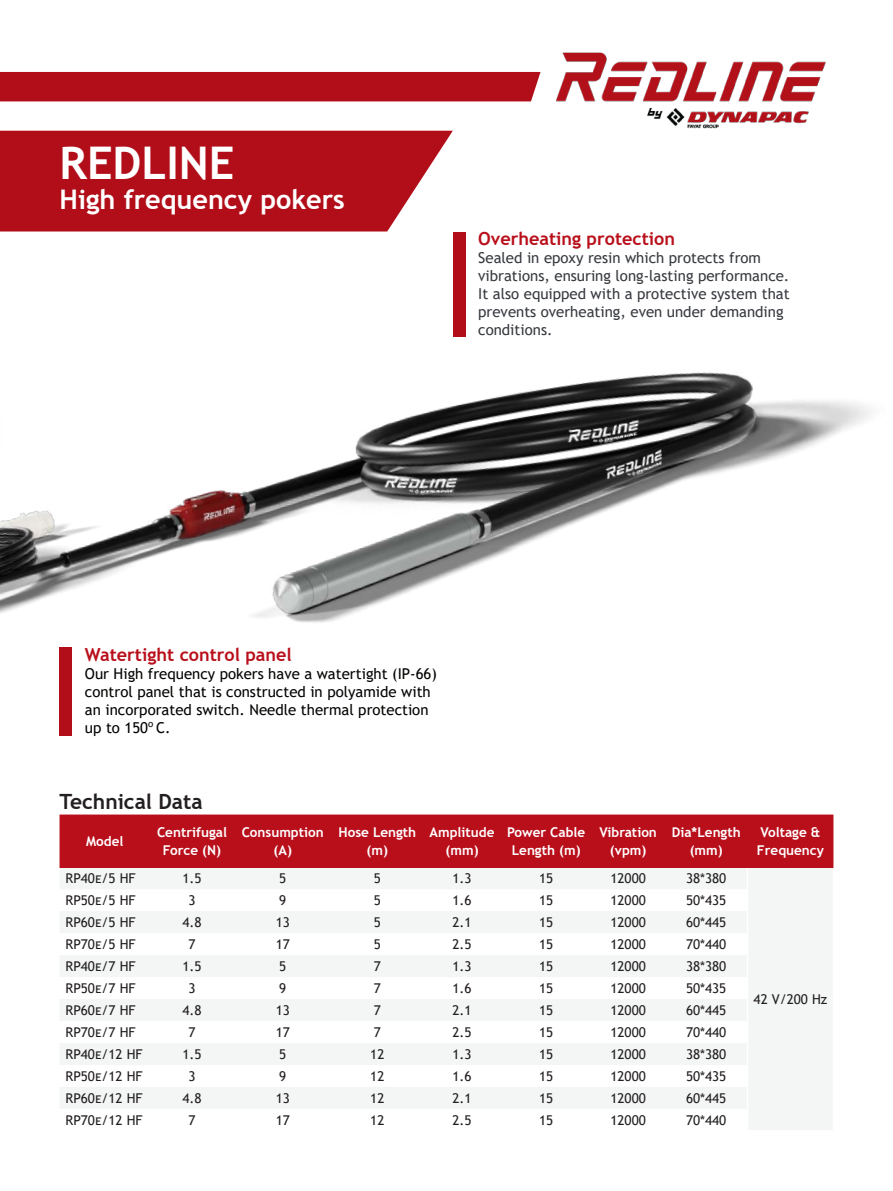
<style>
.page{position:relative;width:893px;height:1191px;background:#fff}
.page>*{position:absolute;margin:0;border:0;box-sizing:border-box;transform-origin:0 0}
.t1{font:700 45px "Trebuchet MS";color:#fff}
.t2{font:700 27px "Trebuchet MS";color:#fff}
.t3{font:700 21px "Trebuchet MS";color:#231f20}
.t4{font:700 18px "Trebuchet MS";color:#b90f1b}
.t5{font:15px/18px "Trebuchet MS";color:#373a3f}
.t6{font:15px/18px "Trebuchet MS";color:#040503}
.t7{font:13.5px "Trebuchet MS";color:#231f20}
.t8{font:700 13.5px/18px "Trebuchet MS";color:#fff;text-align:center}
</style>
<div class="page">
<svg style="left:60px;top:865px;width:774px;height:265px"></svg>
<img style="left:0;top:52px;width:871px;height:813px">
<h1 class="t1" style="left:60px;top:135px;width:177px">REDLINE</h1>
<h2 class="t2" style="left:60px;top:182px;width:287px">High frequency pokers</h2>
<h3 class="t4" style="left:478px;top:227px;width:198px">Overheating protection</h3>
<p class="t5" style="left:478px;top:248px;width:313px">Sealed in epoxy resin which protects from vibrations, ensuring long-lasting performance.<br>It also equipped with a protective system that prevents overheating, even under demanding conditions.</p>
<h3 class="t4" style="left:85px;top:643px;width:208px">Watertight control panel</h3>
<p class="t6" style="left:85px;top:664px;width:353px">Our High frequency pokers have a watertight (IP-66) control panel that is constructed in polyamide with an incorporated switch. Needle thermal protection up to 150<sup>o</sup> C.</p>
<h3 class="t3" style="left:60px;top:788px;width:145px">Technical Data</h3>
<p class="t8" style="left:86px;top:832px;width:39px">Model</p>
<p class="t8" style="left:157px;top:823px;width:72px">Centrifugal<br>Force (N)</p>
<p class="t8" style="left:242px;top:823px;width:84px">Consumption (A)</p>
<p class="t8" style="left:338px;top:823px;width:79px">Hose Length (m)</p>
<p class="t8" style="left:430px;top:823px;width:66px">Amplitude (mm)</p>
<p class="t8" style="left:507px;top:823px;width:80px">Power Cable<br>Length (m)</p>
<p class="t8" style="left:599px;top:823px;width:59px">Vibration (vpm)</p>
<p class="t8" style="left:672px;top:823px;width:71px">Dia*Length (mm)</p>
<p class="t8" style="left:757px;top:823px;width:69px;text-align:left">Voltage &amp;<br>Frequency</p>
<p class="t7" style="left:66px;top:870px;width:72px">RP40e/5 HF</p>
<p class="t7" style="left:182px;top:870px;width:21px">1.5</p>
<p class="t7" style="left:279px;top:870px;width:9px">5</p>
<p class="t7" style="left:374px;top:870px;width:9px">5</p>
<p class="t7" style="left:452px;top:870px;width:21px">1.3</p>
<p class="t7" style="left:539px;top:870px;width:16px">15</p>
<p class="t7" style="left:610px;top:870px;width:37px">12000</p>
<p class="t7" style="left:686px;top:870px;width:42px">38*380</p>
<p class="t7" style="left:66px;top:892px;width:72px">RP50e/5 HF</p>
<p class="t7" style="left:189px;top:892px;width:9px">3</p>
<p class="t7" style="left:279px;top:892px;width:9px">9</p>
<p class="t7" style="left:374px;top:892px;width:9px">5</p>
<p class="t7" style="left:452px;top:892px;width:21px">1.6</p>
<p class="t7" style="left:539px;top:892px;width:16px">15</p>
<p class="t7" style="left:610px;top:892px;width:37px">12000</p>
<p class="t7" style="left:686px;top:892px;width:42px">50*435</p>
<p class="t7" style="left:66px;top:914px;width:72px">RP60e/5 HF</p>
<p class="t7" style="left:182px;top:914px;width:21px">4.8</p>
<p class="t7" style="left:276px;top:914px;width:16px">13</p>
<p class="t7" style="left:374px;top:914px;width:9px">5</p>
<p class="t7" style="left:452px;top:914px;width:21px">2.1</p>
<p class="t7" style="left:539px;top:914px;width:16px">15</p>
<p class="t7" style="left:610px;top:914px;width:37px">12000</p>
<p class="t7" style="left:686px;top:914px;width:42px">60*445</p>
<p class="t7" style="left:66px;top:935px;width:72px">RP70e/5 HF</p>
<p class="t7" style="left:189px;top:935px;width:9px">7</p>
<p class="t7" style="left:276px;top:935px;width:16px">17</p>
<p class="t7" style="left:374px;top:935px;width:9px">5</p>
<p class="t7" style="left:452px;top:935px;width:21px">2.5</p>
<p class="t7" style="left:539px;top:935px;width:16px">15</p>
<p class="t7" style="left:610px;top:935px;width:37px">12000</p>
<p class="t7" style="left:686px;top:935px;width:42px">70*440</p>
<p class="t7" style="left:66px;top:957px;width:72px">RP40e/7 HF</p>
<p class="t7" style="left:182px;top:957px;width:21px">1.5</p>
<p class="t7" style="left:279px;top:957px;width:9px">5</p>
<p class="t7" style="left:374px;top:957px;width:9px">7</p>
<p class="t7" style="left:452px;top:957px;width:21px">1.3</p>
<p class="t7" style="left:539px;top:957px;width:16px">15</p>
<p class="t7" style="left:610px;top:957px;width:37px">12000</p>
<p class="t7" style="left:686px;top:957px;width:42px">38*380</p>
<p class="t7" style="left:66px;top:979px;width:72px">RP50e/7 HF</p>
<p class="t7" style="left:189px;top:979px;width:9px">3</p>
<p class="t7" style="left:279px;top:979px;width:9px">9</p>
<p class="t7" style="left:374px;top:979px;width:9px">7</p>
<p class="t7" style="left:452px;top:979px;width:21px">1.6</p>
<p class="t7" style="left:539px;top:979px;width:16px">15</p>
<p class="t7" style="left:610px;top:979px;width:37px">12000</p>
<p class="t7" style="left:686px;top:979px;width:42px">50*435</p>
<p class="t7" style="left:66px;top:1001px;width:72px">RP60e/7 HF</p>
<p class="t7" style="left:182px;top:1001px;width:21px">4.8</p>
<p class="t7" style="left:276px;top:1001px;width:16px">13</p>
<p class="t7" style="left:374px;top:1001px;width:9px">7</p>
<p class="t7" style="left:452px;top:1001px;width:21px">2.1</p>
<p class="t7" style="left:539px;top:1001px;width:16px">15</p>
<p class="t7" style="left:610px;top:1001px;width:37px">12000</p>
<p class="t7" style="left:686px;top:1001px;width:42px">60*445</p>
<p class="t7" style="left:66px;top:1023px;width:72px">RP70e/7 HF</p>
<p class="t7" style="left:189px;top:1023px;width:9px">7</p>
<p class="t7" style="left:276px;top:1023px;width:16px">17</p>
<p class="t7" style="left:374px;top:1023px;width:9px">7</p>
<p class="t7" style="left:452px;top:1023px;width:21px">2.5</p>
<p class="t7" style="left:539px;top:1023px;width:16px">15</p>
<p class="t7" style="left:610px;top:1023px;width:37px">12000</p>
<p class="t7" style="left:686px;top:1023px;width:42px">70*440</p>
<p class="t7" style="left:66px;top:1045px;width:79px">RP40e/12 HF</p>
<p class="t7" style="left:182px;top:1045px;width:21px">1.5</p>
<p class="t7" style="left:279px;top:1045px;width:9px">5</p>
<p class="t7" style="left:370px;top:1045px;width:16px">12</p>
<p class="t7" style="left:452px;top:1045px;width:21px">1.3</p>
<p class="t7" style="left:539px;top:1045px;width:16px">15</p>
<p class="t7" style="left:610px;top:1045px;width:37px">12000</p>
<p class="t7" style="left:686px;top:1045px;width:42px">38*380</p>
<p class="t7" style="left:66px;top:1067px;width:79px">RP50e/12 HF</p>
<p class="t7" style="left:189px;top:1067px;width:9px">3</p>
<p class="t7" style="left:279px;top:1067px;width:9px">9</p>
<p class="t7" style="left:370px;top:1067px;width:16px">12</p>
<p class="t7" style="left:452px;top:1067px;width:21px">1.6</p>
<p class="t7" style="left:539px;top:1067px;width:16px">15</p>
<p class="t7" style="left:610px;top:1067px;width:37px">12000</p>
<p class="t7" style="left:686px;top:1067px;width:42px">50*435</p>
<p class="t7" style="left:66px;top:1089px;width:79px">RP60e/12 HF</p>
<p class="t7" style="left:182px;top:1089px;width:21px">4.8</p>
<p class="t7" style="left:276px;top:1089px;width:16px">13</p>
<p class="t7" style="left:370px;top:1089px;width:16px">12</p>
<p class="t7" style="left:452px;top:1089px;width:21px">2.1</p>
<p class="t7" style="left:539px;top:1089px;width:16px">15</p>
<p class="t7" style="left:610px;top:1089px;width:37px">12000</p>
<p class="t7" style="left:686px;top:1089px;width:42px">60*445</p>
<p class="t7" style="left:66px;top:1111px;width:79px">RP70e/12 HF</p>
<p class="t7" style="left:189px;top:1111px;width:9px">7</p>
<p class="t7" style="left:276px;top:1111px;width:16px">17</p>
<p class="t7" style="left:370px;top:1111px;width:16px">12</p>
<p class="t7" style="left:452px;top:1111px;width:21px">2.5</p>
<p class="t7" style="left:539px;top:1111px;width:16px">15</p>
<p class="t7" style="left:610px;top:1111px;width:37px">12000</p>
<p class="t7" style="left:686px;top:1111px;width:42px">70*440</p>
<p class="t7" style="left:754px;top:990px;width:75px">42 V/200 Hz</p>
</div>
